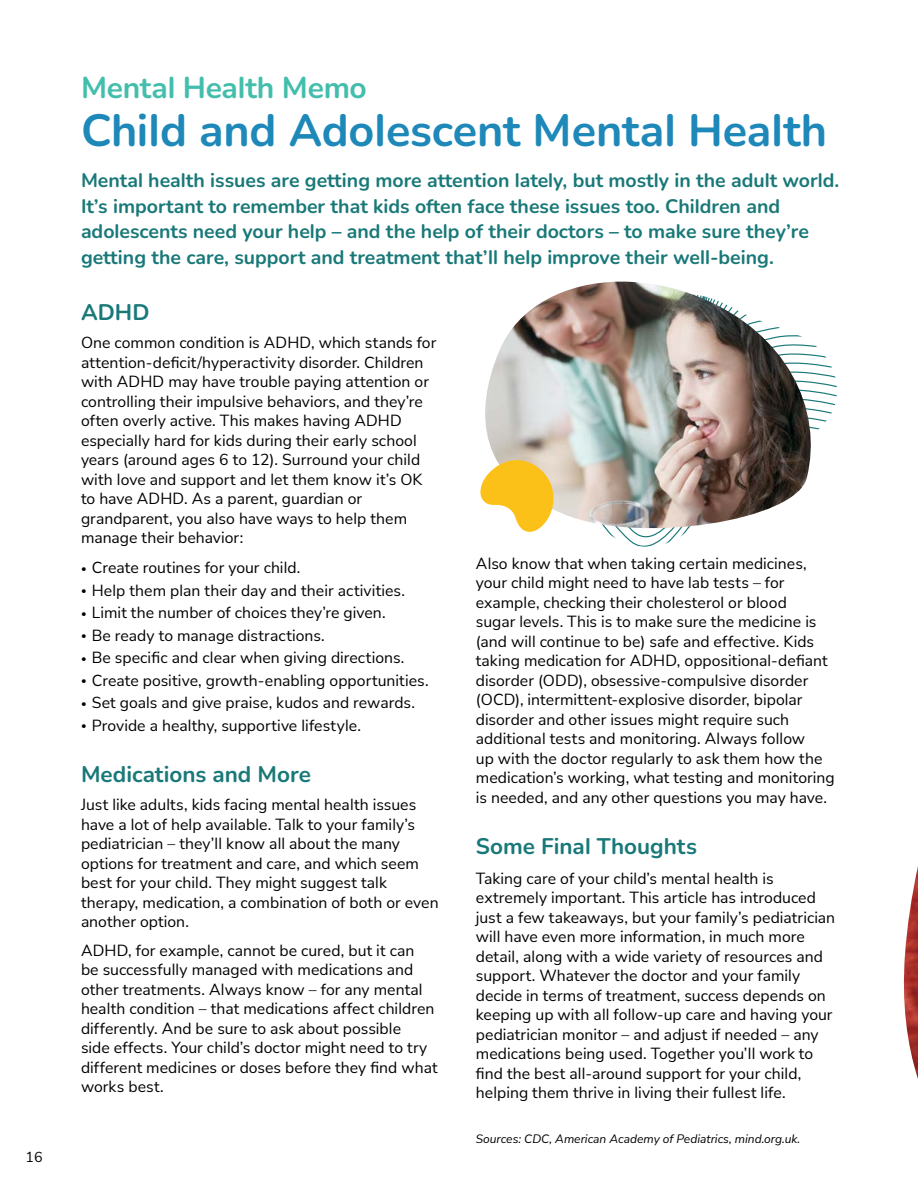
<style>
.page{position:relative;width:918px;height:1188px;background:#fff}
.page>*{position:absolute;margin:0;border:0;box-sizing:border-box;transform-origin:0 0}
.t1{font:200 45px "Nunito";color:#1e88b9}
.t2{font:200 30px "Nunito";letter-spacing:-.005em;color:#44beac}
.t3{font:200 22.5px "Nunito";color:#197878}
.t4{font:200 19.5px/25.5px "Nunito";color:#197878}
.t5{font:15.75px/19.5px "Nunito Sans";color:#000}
.t6{font:14.25px "Nunito Sans";color:#000}
.t7{font:italic 12px "Nunito Sans";color:#000}
.s1{font-weight:300;font-size:10.5px}
</style>
<div class="page">
<svg style="left:613px;top:356px;width:224px;height:191px"></svg>
<img style="left:903px;top:866px;width:15px;height:213px">
<img style="left:485px;top:282px;width:339px;height:255px">
<svg style="left:480px;top:458px;width:76px;height:77px"></svg>
<p class="t6" style="left:26px;top:1148px;width:19px">16</p>
<h2 class="t2" style="left:81px;top:67px;width:287px">Mental Health Memo</h2>
<h1 class="t1" style="left:81px;top:99px;width:748px">Child and Adolescent Mental Health</h1>
<p class="t4" style="left:81px;top:167px;width:760px">Mental health issues are getting more attention lately, but mostly in the adult world.<br>It’s important to remember that kids often face these issues too. Children and adolescents need your help – and the help of their doctors – to make sure they’re getting the care, support and treatment that’ll help improve their well-being.</p>
<h3 class="t3" style="left:81px;top:296px;width:70px">ADHD</h3>
<p class="t5" style="left:81px;top:332px;width:357px">One common condition is ADHD, which stands for attention-deficit/hyperactivity disorder. Children with ADHD may have trouble paying attention or controlling their impulsive behaviors, and they’re often overly active. This makes having ADHD especially hard for kids during their early school years (around ages 6 to 12). Surround your child with love and support and let them know it’s OK to have ADHD. As a parent, guardian or grandparent, you also have ways to help them manage their behavior:</p>
<p class="t5" style="left:81px;top:558px;width:221px"><span class="s1">•</span> Create routines for your child.</p>
<p class="t5" style="left:81px;top:580px;width:326px"><span class="s1">•</span> Help them plan their day and their activities.</p>
<p class="t5" style="left:81px;top:603px;width:306px"><span class="s1">•</span> Limit the number of choices they’re given.</p>
<p class="t5" style="left:81px;top:625px;width:245px"><span class="s1">•</span> Be ready to manage distractions.</p>
<p class="t5" style="left:81px;top:648px;width:325px"><span class="s1">•</span> Be specific and clear when giving directions.</p>
<p class="t5" style="left:81px;top:670px;width:349px"><span class="s1">•</span> Create positive, growth-enabling opportunities.</p>
<p class="t5" style="left:81px;top:693px;width:336px"><span class="s1">•</span> Set goals and give praise, kudos and rewards.</p>
<p class="t5" style="left:81px;top:715px;width:282px"><span class="s1">•</span> Provide a healthy, supportive lifestyle.</p>
<h3 class="t3" style="left:81px;top:758px;width:231px">Medications and More</h3>
<p class="t5" style="left:81px;top:794px;width:359px">Just like adults, kids facing mental health issues have a lot of help available. Talk to your family’s pediatrician – they’ll know all about the many options for treatment and care, and which seem best for your child. They might suggest talk therapy, medication, a combination of both or even another option.</p>
<p class="t5" style="left:81px;top:940px;width:358px">ADHD, for example, cannot be cured, but it can<br>be successfully managed with medications and other treatments. Always know – for any mental health condition – that medications affect children differently. And be sure to ask about possible<br>side effects. Your child’s doctor might need to try different medicines or doses before they find what works best.</p>
<p class="t5" style="left:476px;top:553px;width:360px">Also know that when taking certain medicines, your child might need to have lab tests – for example, checking their cholesterol or blood<br>sugar levels. This is to make sure the medicine is (and will continue to be) safe and effective. Kids taking medication for ADHD, oppositional-defiant disorder (ODD), obsessive-compulsive disorder (OCD), intermittent-explosive disorder, bipolar disorder and other issues might require such additional tests and monitoring. Always follow<br>up with the doctor regularly to ask them how the medication’s working, what testing and monitoring is needed, and any other questions you may have.</p>
<h3 class="t3" style="left:476px;top:830px;width:223px">Some Final Thoughts</h3>
<p class="t5" style="left:476px;top:868px;width:361px">Taking care of your child’s mental health is extremely important. This article has introduced just a few takeaways, but your family’s pediatrician will have even more information, in much more detail, along with a wide variety of resources and support. Whatever the doctor and your family decide in terms of treatment, success depends on keeping up with all follow-up care and having your pediatrician monitor – and adjust if needed – any medications being used. Together you’ll work to find the best all-around support for your child, helping them thrive in living their fullest life.</p>
<p class="t7" style="left:476px;top:1131px;width:326px">Sources: CDC, American Academy of Pediatrics, mind.org.uk.</p>
</div>
